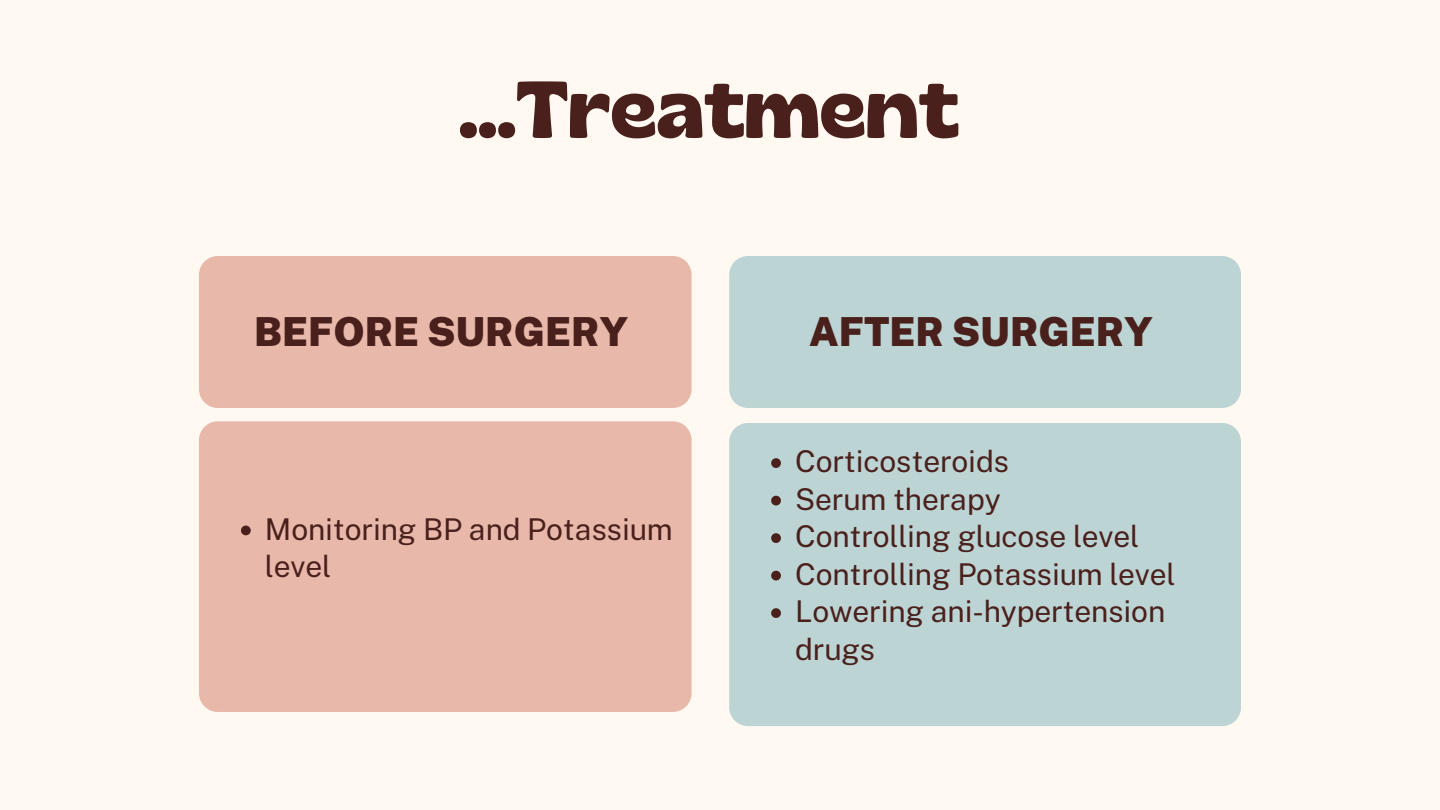
<style>
.page{position:relative;width:1440px;height:810px;background:#fff9f2}
.page>*{position:absolute;margin:0;border:0;box-sizing:border-box;transform-origin:0 0}
.t1{font:600 80px "Gliker";color:#4a201c}
.t2{font:900 40px "Public Sans";color:#4a201c}
.t3{font:30px/37.5px "Public Sans";letter-spacing:-.005em;color:#4a201c}
</style>
<div class="page">
<div style="left:199px;top:421px;width:493px;height:291px;background:#e8b9ab"></div>
<svg style="left:241px;top:526px;width:10px;height:9px"></svg>
<div style="left:199px;top:256px;width:493px;height:152px;background:#e8b9ab"></div>
<div style="left:729px;top:423px;width:512px;height:303px;background:#bdd4d4"></div>
<svg style="left:771px;top:458px;width:10px;height:10px"></svg>
<svg style="left:771px;top:496px;width:10px;height:9px"></svg>
<svg style="left:771px;top:533px;width:10px;height:10px"></svg>
<svg style="left:771px;top:571px;width:10px;height:9px"></svg>
<svg style="left:771px;top:608px;width:10px;height:10px"></svg>
<div style="left:729px;top:256px;width:512px;height:152px;background:#bdd4d4"></div>
<p class="t1" style="left:459px;top:57px;width:502px">...Treatment</p>
<h2 class="t2" style="left:254px;top:308px;width:376px">BEFORE SURGERY</h2>
<h1 class="t3" style="left:265px;top:510px;width:409px">Monitoring BP and Potassium level</h1>
<p class="t2" style="left:809px;top:308px;width:346px">AFTER SURGERY</p>
<p class="t3" style="left:795px;top:443px;width:215px">Corticosteroids</p>
<h2 class="t3" style="left:795px;top:480px;width:207px">Serum therapy</h2>
<p class="t3" style="left:795px;top:518px;width:345px">Controlling glucose level</p>
<p class="t3" style="left:795px;top:555px;width:382px">Controlling Potassium level</p>
<p class="t3" style="left:795px;top:593px;width:372px">Lowering ani-hypertension drugs</p>
</div>
